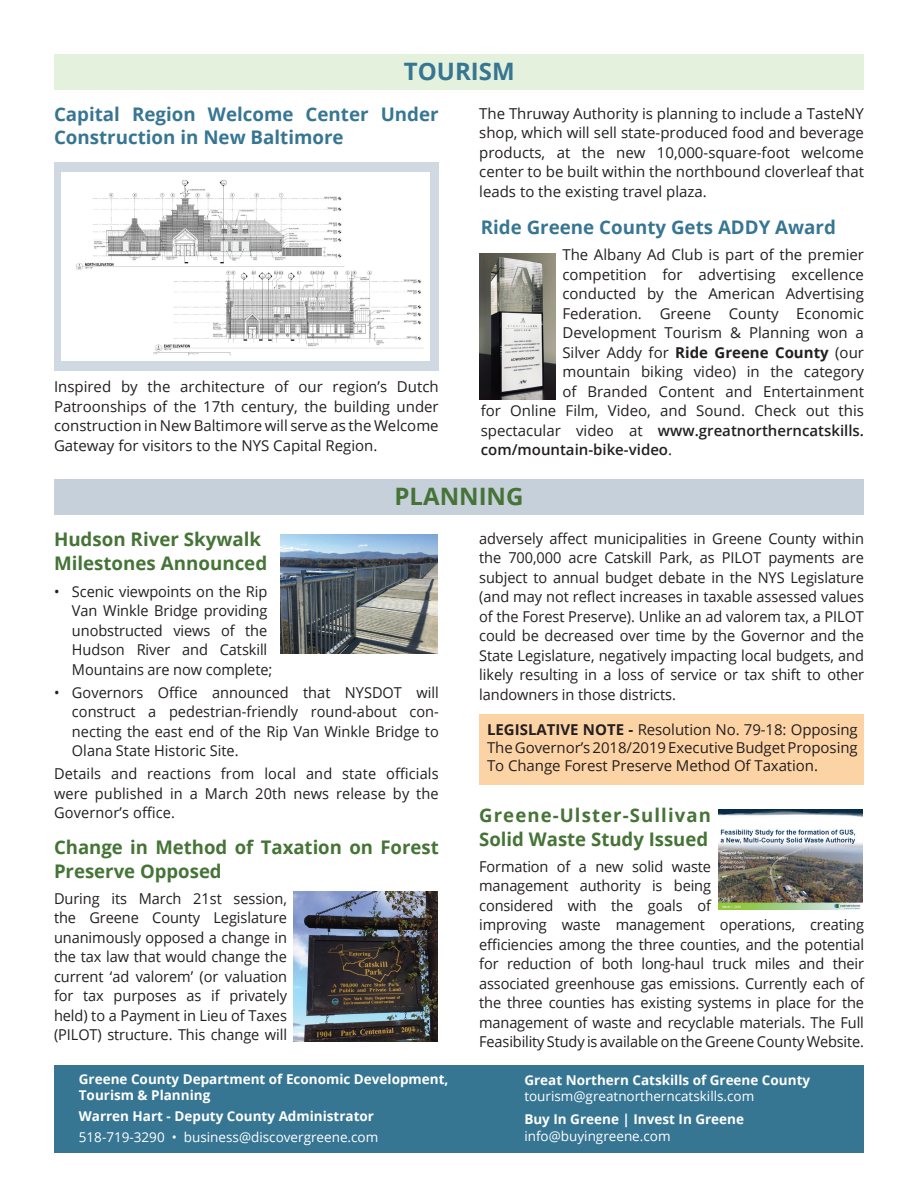
<style>
.page{position:relative;width:918px;height:1188px;background:#fff}
.page>*{position:absolute;margin:0;border:0;box-sizing:border-box;transform-origin:0 0}
.t1{font:700 24px "Open Sans";color:#457436}
.t2{font:700 24px "Open Sans";color:#377693}
.t3{font:700 18.75px/22.5px "Open Sans";color:#377693}
.t4{font:700 18.75px/24px "Open Sans";color:#457436}
.t5{font:700 18.75px/24px "Open Sans";letter-spacing:.03em;color:#457436}
.t6{font:15px/19.5px "Open Sans";letter-spacing:-.005em;color:#231f20;text-align:justify}
.t7{font:600 15px "Open Sans";color:#231f20}
.t8{font:700 13.5px/16.2px "Open Sans";color:#fff}
.t9{font:13.5px "Open Sans";color:#fff}
.s1{font-weight:700}
.s2{font-weight:400}
</style>
<div class="page">
<div style="left:54px;top:1065px;width:810px;height:87px;background:#377693"></div>
<div style="left:480px;top:714px;width:384px;height:70px;background:#fcd3a4"></div>
<img style="left:281px;top:534px;width:156px;height:120px">
<img style="left:294px;top:891px;width:143px;height:150px">
<img style="left:718px;top:810px;width:144px;height:99px">
<img style="left:479px;top:254px;width:77px;height:146px">
<div style="left:54px;top:162px;width:385px;height:209px;background:#d0d9e1"></div>
<div style="left:62px;top:172px;width:368px;height:189px;background:#fff"></div>
<svg style="left:76px;top:179px;width:269px;height:91px"></svg>
<img style="left:153px;top:268px;width:270px;height:88px">
<div style="left:54px;top:54px;width:810px;height:36px;background:#e4f1dc"></div>
<div style="left:54px;top:479px;width:810px;height:36px;background:#c6d0db"></div>
<h1 class="t2" style="left:404px;top:55px;width:112px">TOURISM</h1>
<p class="t3" style="left:54px;top:103px;width:386px">Capital Region Welcome Center Under<br>Construction in New Baltimore</p>
<p class="t6" style="left:54px;top:377px;width:386px">Inspired by the architecture of our region’s Dutch Patroonships of the 17th century, the building under construction in New Baltimore will serve as the Welcome Gateway for visitors to the NYS Capital Region.</p>
<p class="t6" style="left:479px;top:103px;width:386px">The Thruway Authority is planning to include a TasteNY shop, which will sell state-produced food and beverage products, at the new 10,000-square-foot welcome center to be built within the northbound cloverleaf that leads to the existing travel plaza.</p>
<p class="t3" style="left:481px;top:216px;width:357px">Ride Greene County Gets ADDY Award</p>
<p class="t6" style="left:562px;top:245px;width:303px">The Albany Ad Club is part of the premier</p>
<p class="t6" style="left:562px;top:264px;width:303px">competition for advertising excellence</p>
<p class="t6" style="left:562px;top:284px;width:303px">conducted by the American Advertising</p>
<p class="t6" style="left:562px;top:303px;width:303px">Federation. Greene County Economic</p>
<p class="t6" style="left:562px;top:323px;width:303px">Development Tourism &amp; Planning won a</p>
<p class="t6" style="left:562px;top:342px;width:303px">Silver Addy for <span class="s1">Ride Greene County</span> (our</p>
<p class="t6" style="left:562px;top:362px;width:303px">mountain biking video) in the category</p>
<p class="t6" style="left:562px;top:381px;width:303px">of Branded Content and Entertainment</p>
<p class="t6" style="left:481px;top:401px;width:385px">for Online Film, Video, and Sound. Check out this</p>
<p class="t7" style="left:481px;top:420px;width:385px"><span class="s2">spectacular video at</span> www.greatnortherncatskills.</p>
<p class="t7" style="left:481px;top:440px;width:193px">com/mountain-bike-video<span class="s2">.</span></p>
<h1 class="t1" style="left:394px;top:479px;width:131px">PLANNING</h1>
<p class="t4" style="left:54px;top:527px;width:215px">Hudson River Skywalk<br>Milestones Announced</p>
<p class="t6" style="left:72px;top:581px;width:202px;text-align:left;text-indent:-18px">• Scenic viewpoints on the Rip<br>Van Winkle Bridge providing unobstructed views of the<br>Hudson River and Catskill<br>Mountains are now complete;</p>
<p class="t6" style="left:72px;top:682px;width:368px;text-indent:-18px">• Governors Office announced that NYSDOT will construct a pedestrian-friendly round-about con&shy;necting the east end of the Rip Van Winkle Bridge to Olana State Historic Site.</p>
<p class="t6" style="left:54px;top:764px;width:386px">Details and reactions from local and state officials were published in a March 20th news release by the Governor’s office.</p>
<p class="t4" style="left:54px;top:834px;width:386px">Change in Method of Taxation on Forest<br>Preserve Opposed</p>
<p class="t6" style="left:54px;top:888px;width:235px">During its March 21st session, the Greene County Legislature unanimously opposed a change in the tax law that would change the current ‘ad valorem’ (or valuation for tax purposes as if privately held) to a Payment in Lieu of Taxes (PILOT) structure. This change will</p>
<p class="t8" style="left:79px;top:1071px;width:371px">Greene County Department of Economic Development,<br>Tourism &amp; Planning</p>
<p class="t8" style="left:79px;top:1108px;width:297px">Warren Hart - Deputy County Administrator</p>
<p class="t9" style="left:79px;top:1127px;width:301px">518-719-3290 • business@discovergreene.com</p>
<p class="t6" style="left:479px;top:528px;width:386px">adversely affect municipalities in Greene County within the 700,000 acre Catskill Park, as PILOT payments are subject to annual budget debate in the NYS Legislature (and may not reflect increases in taxable assessed values of the Forest Preserve). Unlike an ad valorem tax, a PILOT could be decreased over time by the Governor and the State Legislature, negatively impacting local budgets, and likely resulting in a loss of service or tax shift to other landowners in those districts.</p>
<p class="t6" style="left:487px;top:721px;width:372px;line-height:18px"><span class="s1">LEGISLATIVE NOTE -</span> Resolution No. 79-18: Opposing The Governor’s 2018/2019 Executive Budget Proposing To Change Forest Preserve Method Of Taxation.</p>
<p class="t5" style="left:479px;top:802px;width:233px">Greene-Ulster-Sullivan<br>Solid Waste Study Issued</p>
<p class="t6" style="left:479px;top:856px;width:386px;text-align:left">Formation of a new solid waste<br>management authority is being<br>considered with the goals of<br>improving waste management operations, creating efficiencies among the three counties, and the potential for reduction of both long-haul truck miles and their associated greenhouse gas emissions. Currently each of the three counties has existing systems in place for the management of waste and recyclable materials. The Full Feasibility Study is available on the Greene County Website.</p>
<p class="t8" style="left:524px;top:1072px;width:287px">Great Northern Catskills of Greene County</p>
<p class="t9" style="left:524px;top:1087px;width:232px">tourism@greatnortherncatskills.com</p>
<p class="t8" style="left:524px;top:1111px;width:221px">Buy In Greene | Invest In Greene</p>
<p class="t9" style="left:524px;top:1127px;width:148px">info@buyingreene.com</p>
</div>
